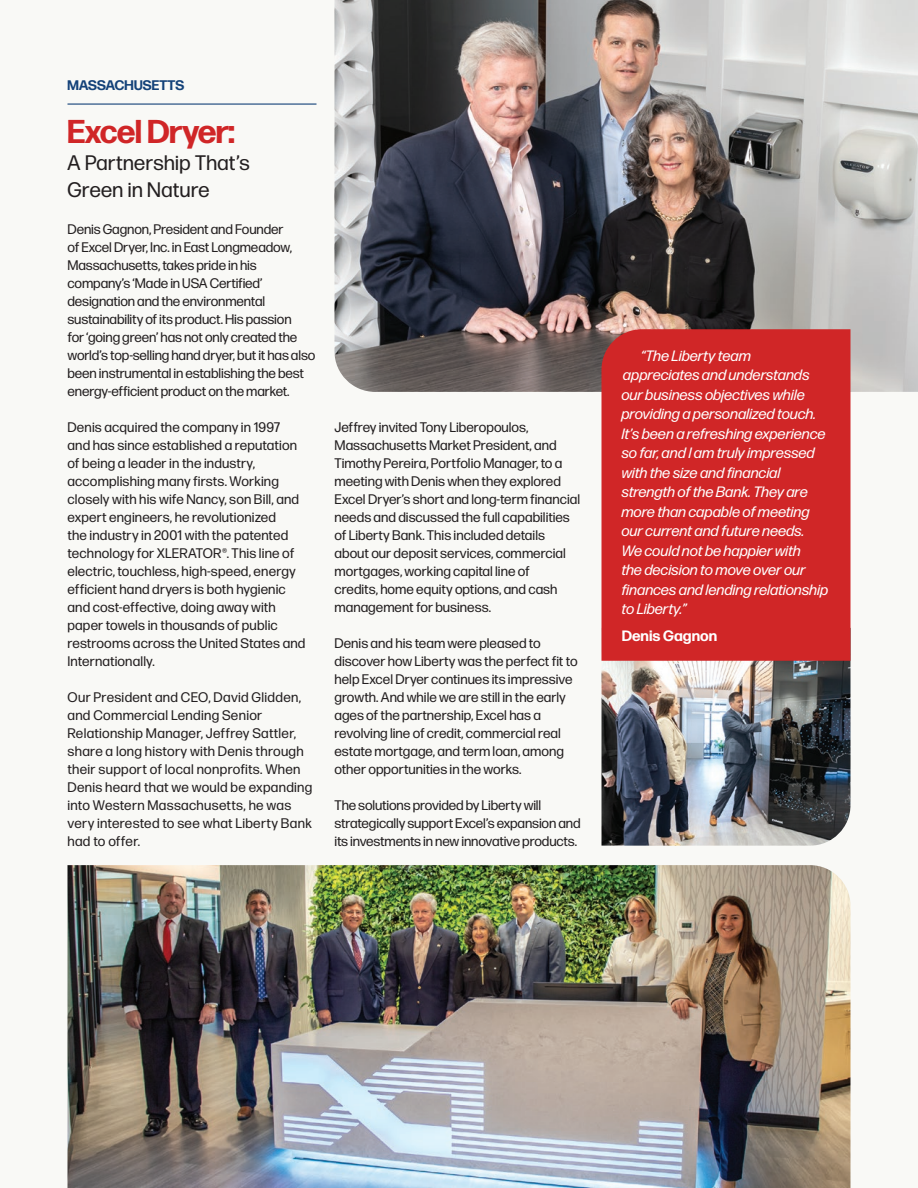
<style>
.page{position:relative;width:918px;height:1188px;background:#f9f9f6}
.page>*{position:absolute;margin:0;border:0;box-sizing:border-box;transform-origin:0 0}
.H1_Section_Header{font:700 33px "Forma DJR Display";letter-spacing:-.01em;color:#d02627}
.Section_Subhead_Alt{font:21px/27px "Forma DJR Deck";letter-spacing:.02em;color:#231f20}
.quote_small{font:italic 15px/19.5px "Forma DJR Text";letter-spacing:-.005em;color:#fff}
.Quote_Author{font:700 15px "Forma DJR Text";color:#fff}
.t1{font:13.8px/18px "Forma DJR Text";color:#231f20}
.t2{font:13.8px/18px "Forma DJR Text";letter-spacing:.02em;color:#231f20}
.County_Marker_Alt{font:700 13.8px "Forma DJR Display";letter-spacing:.015em;color:#144279}
</style>
<div class="page">
<hr style="left:68px;top:104px;width:248px;height:1px;background:#144279">
<img style="left:68px;top:865px;width:782px;height:323px">
<img style="left:602px;top:661px;width:248px;height:185px">
<img style="left:334px;top:0;width:584px;height:392px">
<div style="left:602px;top:329px;width:248px;height:332px;background:#d02627"></div>
<p class="County_Marker_Alt" style="left:68px;top:76px;width:118px">MASSACHUSETTS</p>
<p class="H1_Section_Header" style="left:68px;top:111px;width:169px">Excel Dryer:</p>
<p class="Section_Subhead_Alt" style="left:68px;top:149px;width:184px">A Partnership That’s<br>Green in Nature</p>
<p class="t1" style="left:68px;top:220px;width:249px">Denis Gagnon, President and Founder<br>of Excel Dryer, Inc. in East Longmeadow, Massachusetts, takes pride in his company’s ‘Made in USA Certified’ designation and the environmental sustainability of its product. His passion<br>for ‘going green’ has not only created the world’s top-selling hand dryer, but it has also been instrumental in establishing the best energy-efficient product on the market.</p>
<p class="t1" style="left:68px;top:418px;width:239px">Denis acquired the company in 1997 and has since established a reputation of being a leader in the industry, accomplishing many firsts. Working closely with his wife Nancy, son Bill, and expert engineers, he revolutionized<br>the industry in 2001 with the patented technology for XLERATOR®. This line of electric, touchless, high-speed, energy efficient hand dryers is both hygienic and cost-effective, doing away with paper towels in thousands of public restrooms across the United States and Internationally.</p>
<p class="t2" style="left:68px;top:688px;width:246px">Our President and CEO, David Glidden, and Commercial Lending Senior Relationship Manager, Jeffrey Sattler, share a long history with Denis through their support of local nonprofits. When Denis heard that we would be expanding into Western Massachusetts, he was very interested to see what Liberty Bank had to offer.</p>
<p class="t1" style="left:334px;top:418px;width:247px">Jeffrey invited Tony Liberopoulos, Massachusetts Market President, and Timothy Pereira, Portfolio Manager, to a meeting with Denis when they explored Excel Dryer’s short and long-term financial needs and discussed the full capabilities of Liberty Bank. This included details about our deposit services, commercial mortgages, working capital line of<br>credits, home equity options, and cash management for business.</p>
<p class="t1" style="left:334px;top:634px;width:245px">Denis and his team were pleased to discover how Liberty was the perfect fit to help Excel Dryer continues its impressive growth. And while we are still in the early ages of the partnership, Excel has a revolving line of credit, commercial real estate mortgage, and term loan, among other opportunities in the works.</p>
<p class="t1" style="left:334px;top:796px;width:248px">The solutions provided by Liberty will strategically support Excel’s expansion and its investments in new innovative products.</p>
<p class="quote_small" style="left:622px;top:345px;width:209px;text-indent:20px">“The Liberty team appreciates and understands our business objectives while providing a personalized touch.<br>It’s been a refreshing experience so far, and I am truly impressed with the size and financial strength of the Bank. They are more than capable of meeting our current and future needs.<br>We could not be happier with<br>the decision to move over our finances and lending relationship to Liberty.”</p>
<p class="Quote_Author" style="left:622px;top:626px;width:97px">Denis Gagnon</p>
</div>
